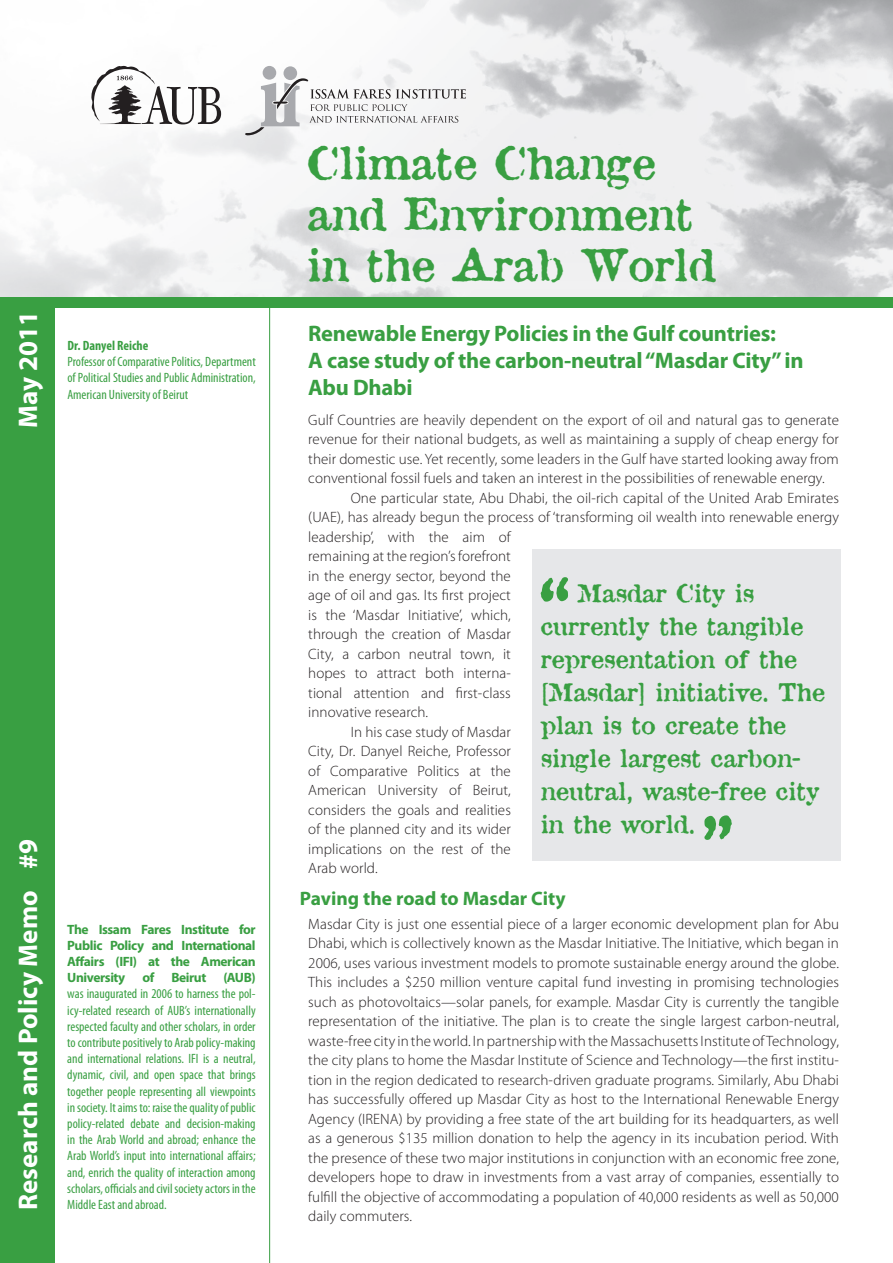
<style>
.page{position:relative;width:893px;height:1263px;background:#fff}
.page>*{position:absolute;margin:0;border:0;box-sizing:border-box;transform-origin:0 0}
.t1{font:43.5px "Attic";color:#399f42}
.t2{font:700 27px "Myriad Pro";color:#fff}
.t3{font:24px/33px "Attic";color:#399f42}
.Intro{font:700 22.5px/27px "Myriad Pro";letter-spacing:-.01em;color:#399f42}
.t4{font:700 19.5px "Myriad Pro";color:#399f42}
.Body_1st_paragraph{font:300 15px/19.5px "Myriad Pro";letter-spacing:.005em;color:#231f20;text-align:justify}
.Body_Inside{font:300 15px/19.5px "Myriad Pro";letter-spacing:.005em;color:#231f20}
.Side_Info_body{font:condensed 13.5px/16.2px "Myriad Pro";color:#399f42;text-align:justify}
.Side_Info_body-2{font:700 13.5px/16.2px "Myriad Pro";letter-spacing:-.03em;color:#399f42;text-align:justify}
.Side_Info_body-3{font:700 condensed 13.5px "Myriad Pro";color:#399f42}
.s1{font-weight:700;font-stretch:normal}
</style>
<div class="page">
<img style="left:0;top:0;width:893px;height:298px">
<svg style="left:91px;top:66px;width:130px;height:58px"></svg>
<div style="left:0;top:298px;width:893px;height:10px;background:#399f42"></div>
<svg style="left:245px;top:66px;width:221px;height:69px"></svg>
<div style="left:0;top:298px;width:54px;height:965px;background:#399f42"></div>
<div style="left:532px;top:549px;width:308px;height:311px;background:#e6e7e9"></div>
<svg style="left:541px;top:577px;width:27px;height:25px"></svg>
<svg style="left:704px;top:815px;width:28px;height:25px"></svg>
<hr style="left:269px;top:298px;width:1px;height:965px;background:#399f42">
<p class="t2" style="left:10px;top:427px;width:118px;rotate:-90deg">May 2011</p>
<p class="Side_Info_body-3" style="left:67px;top:337px;width:82px">Dr. Danyel Reiche</p>
<p class="Side_Info_body" style="left:67px;top:353px;width:190px">Professor of Comparative Politics, Department of Political Studies and Public Administration, American University of Beirut</p>
<p class="t2" style="left:10px;top:1210px;width:372px;rotate:-90deg">Research and Policy Memo #9</p>
<p class="Side_Info_body-2" style="left:67px;top:920px;width:190px">The Issam Fares Institute for Public Policy and International Affairs (IFI) at the American University</p>
<p class="Side_Info_body-2" style="left:142px;top:969px;width:13px">of</p>
<p class="Side_Info_body-2" style="left:171px;top:969px;width:36px">Beirut</p>
<p class="Side_Info_body" style="left:67px;top:969px;width:190px;text-indent:156px"><span class="s1">(AUB) </span>was inaugurated in 2006 to harness the pol&shy;icy-related research of AUB’s internationally respected faculty and other scholars, in order to contribute positively to Arab policy-making and international relations. IFI is a neutral, dynamic, civil, and open space that brings together people representing all viewpoints in society. It aims to: raise the quality of public policy-related debate and decision-making in the Arab World and abroad; enhance the Arab World’s input into international affairs; and, enrich the quality of interaction among scholars, officials and civil society actors in the</p>
<p class="Side_Info_body" style="left:67px;top:1196px;width:101px">Middle East and abroad.</p>
<p class="t1" style="left:307px;top:134px;width:350px">Climate Change</p>
<p class="t1" style="left:307px;top:185px;width:387px">and Environment</p>
<p class="t1" style="left:307px;top:236px;width:410px">in the Arab World</p>
<p class="Intro" style="left:308px;top:319px;width:469px">Renewable Energy Policies in the Gulf countries:</p>
<p class="Intro" style="left:308px;top:346px;width:497px">A case study of the carbon-neutral “Masdar City” in<br>Abu Dhabi</p>
<p class="Body_1st_paragraph" style="left:308px;top:410px;width:532px">Gulf Countries are heavily dependent on the export of oil and natural gas to generate revenue for their national budgets, as well as maintaining a supply of cheap energy for their domestic use. Yet recently, some leaders in the Gulf have started looking away from conventional fossil fuels and taken an interest in the possibilities of renewable energy.</p>
<p class="Body_Inside" style="left:308px;top:488px;width:532px;text-indent:43px">One particular state, Abu Dhabi, the oil-rich capital of the United Arab Emirates (UAE), has already begun the process of ‘transforming oil wealth into renewable energy leadership’, with the aim of<br>remaining at the region’s forefront<br>in the energy sector, beyond the<br>age of oil and gas. Its first project<br>is the ‘Masdar Initiative’, which,<br>through the creation of Masdar<br>City, a carbon neutral town, it<br>hopes to attract both interna-<br>tional attention and first-class<br>innovative research.</p>
<p class="Body_Inside" style="left:308px;top:722px;width:204px;text-align:justify;text-indent:43px">In his case study of Masdar City, Dr. Danyel Reiche, Professor of Comparative Politics at the American University of Beirut, considers the goals and realities of the planned city and its wider implications on the rest of the Arab world.</p>
<p class="t4" style="left:300px;top:886px;width:267px">Paving the road to Masdar City</p>
<p class="Body_1st_paragraph" style="left:308px;top:914px;width:532px">Masdar City is just one essential piece of a larger economic development plan for Abu Dhabi, which is collectively known as the Masdar Initiative. The Initiative, which began in 2006, uses various investment models to promote sustainable energy around the globe.<br>This includes a $250 million venture capital fund investing in promising technologies such as photovoltaics—solar panels, for example. Masdar City is currently the tangible representation of the initiative. The plan is to create the single largest carbon-neutral, waste-free city in the world. In partnership with the Massachusetts Institute of Technology, the city plans to home the Masdar Institute of Science and Technology—the first institu&shy;tion in the region dedicated to research-driven graduate programs. Similarly, Abu Dhabi has successfully offered up Masdar City as host to the International Renewable Energy Agency (IRENA) by providing a free state of the art building for its headquarters, as well as a generous $135 million donation to help the agency in its incubation period. With the presence of these two major institutions in conjunction with an economic free zone, developers hope to draw in investments from a vast array of companies, essentially to fulfill the objective of accommodating a population of 40,000 residents as well as 50,000 daily commuters.</p>
<p class="t3" style="left:541px;top:576px;width:286px;text-indent:37px">Masdar City is currently the tangible representation of the [Masdar] initiative. The plan is to create the single largest carbon&shy;neutral, waste-free city in the world.</p>
</div>
